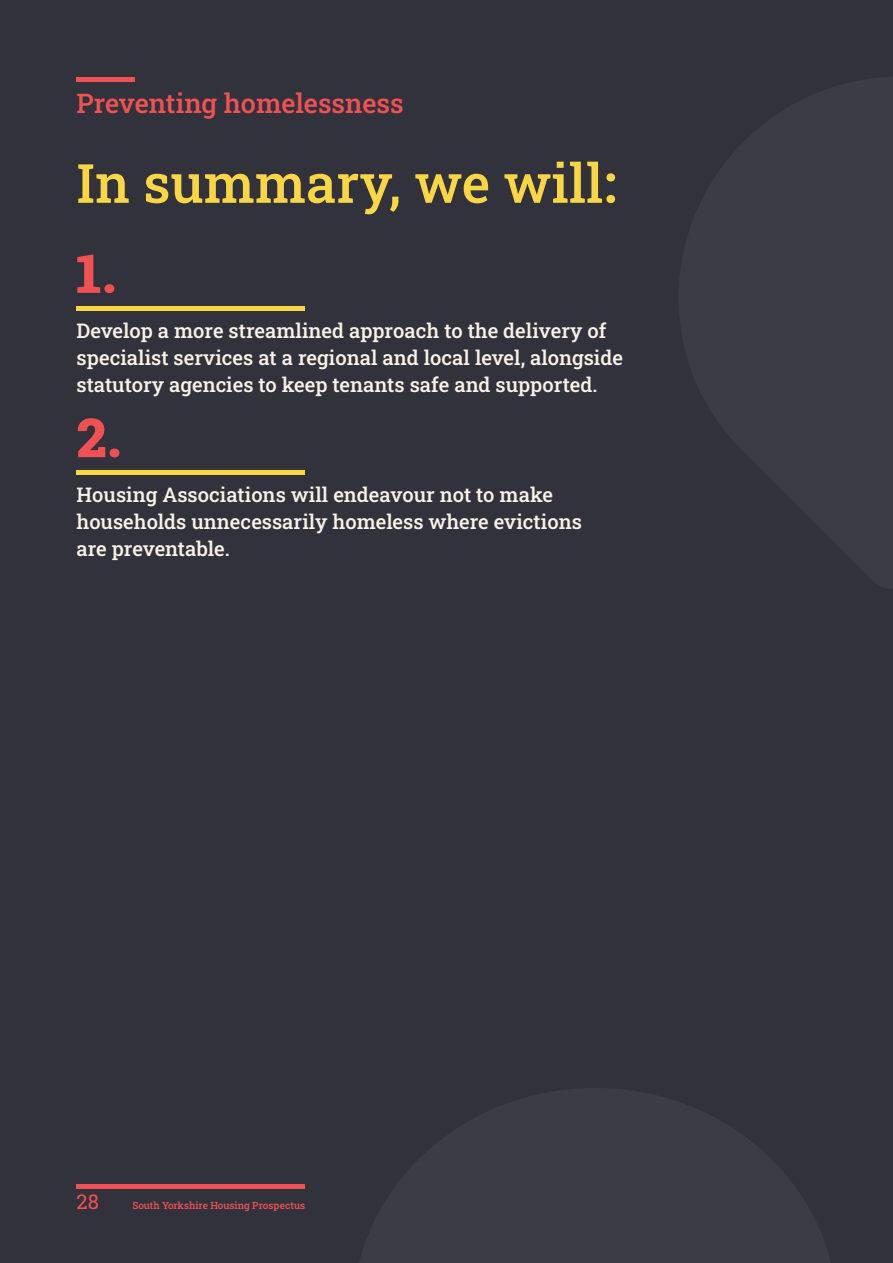
<style>
.page{position:relative;width:893px;height:1263px;background:#32323c}
.page>*{position:absolute;margin:0;border:0;box-sizing:border-box;transform-origin:0 0}
.t1{font:54px "Roboto Slab";color:#fad645}
.t2{font:54px "Roboto Slab";color:#f05254}
.t3{font:27px "Roboto Slab";color:#f05254}
.t4{font:20.25px/27px "Roboto Slab";color:#faf2e8}
.t5{font:20.25px "Roboto Slab";color:#f05254}
.t6{font:9.9px "Roboto Slab";color:#f05254}
.s1{font-family:"Roboto";font-weight:700}
.s2{font-family:"Roboto";font-weight:900}
</style>
<div class="page">
<hr style="left:77px;top:1184px;width:228px;height:4px;background:#f05254">
<hr style="left:77px;top:77px;width:58px;height:4px;background:#f05254">
<div style="left:77px;top:306px;width:228px;height:5px;background:#fad645"></div>
<hr style="left:77px;top:471px;width:228px;height:4px;background:#fad645">
<p class="t3" style="left:77px;top:84px;width:329px">Preventing homelessness</p>
<p class="t1" style="left:77px;top:146px;width:543px">In summary, we will<span class="s1">:</span></p>
<p class="t2" style="left:77px;top:236px;width:43px">1<span class="s2">.</span></p>
<p class="t4" style="left:77px;top:316px;width:531px">Develop a more streamlined approach to the delivery of</p>
<p class="t4" style="left:77px;top:343px;width:548px">specialist services at a regional and local level, alongside</p>
<p class="t4" style="left:77px;top:370px;width:523px">statutory agencies to keep tenants safe and supported.</p>
<p class="t2" style="left:77px;top:401px;width:48px">2<span class="s2">.</span></p>
<p class="t4" style="left:77px;top:481px;width:507px">Housing Associations will endeavour not to make households unnecessarily homeless where evictions</p>
<p class="t4" style="left:77px;top:535px;width:155px">are preventable.</p>
<p class="t5" style="left:77px;top:1188px;width:24px">28</p>
<p class="t6" style="left:133px;top:1198px;width:174px">South Yorkshire Housing Prospectus</p>
</div>
